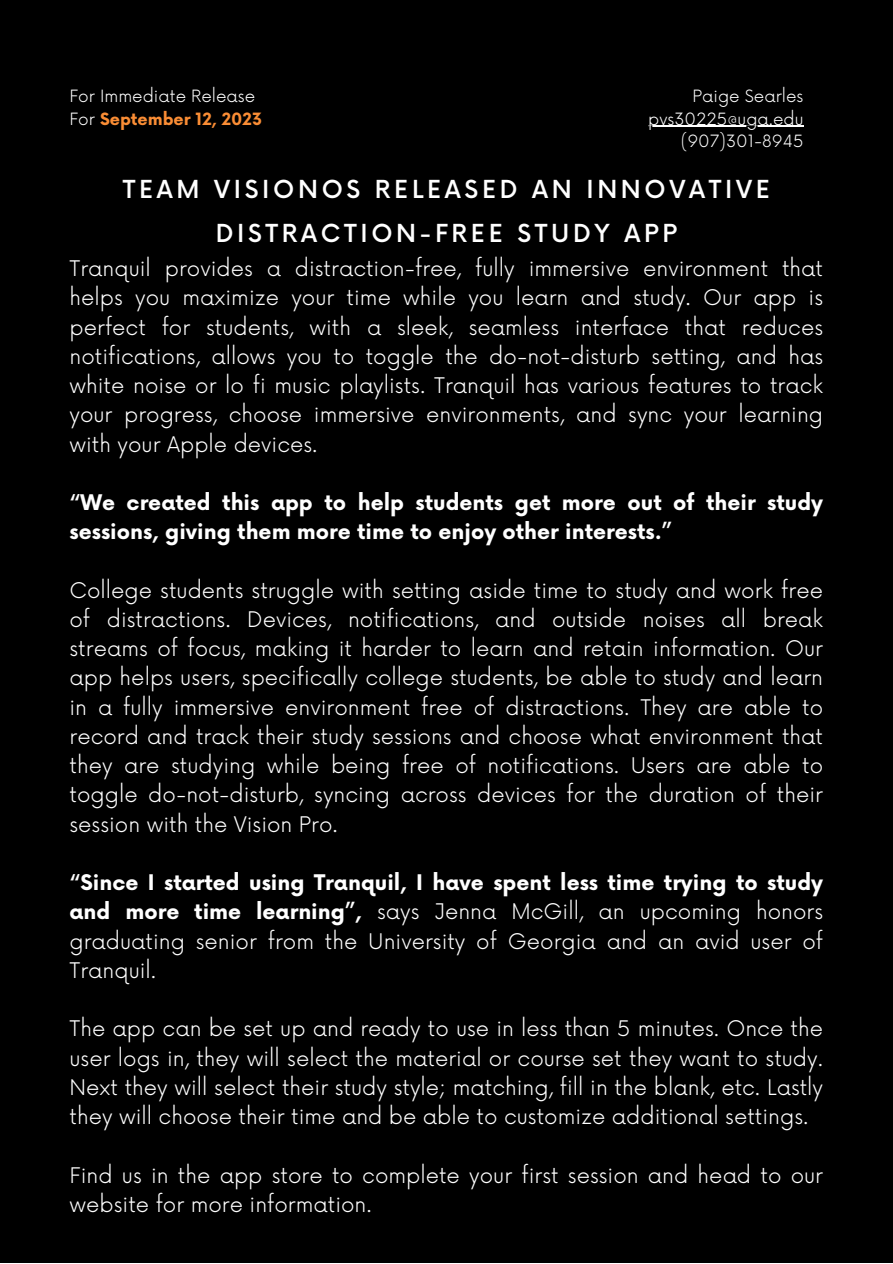
<style>
.page{position:relative;width:893px;height:1264px;background:#fff}
.page>*{position:absolute;margin:0;border:0;box-sizing:border-box;transform-origin:0 0}
.t1{font:500 24.15px/43.8px "Now";letter-spacing:.15em;color:#fff;text-align:center}
.t2{font:300 21px/29.2px "Now";color:#fff;text-align:justify}
.t3{font:700 21px/29.2px "Now";color:#fff}
.t4{font:300 16.5px "Now";color:#fff}
.t5{font:700 16.5px "Now";color:#fa8d35}
.s1{font-weight:300;color:#fff}
.s2{font-weight:700}
</style>
<div class="page">
<div style="left:0;top:0;width:892px;height:1262px;background:#000"></div>
<hr style="left:648px;top:126px;width:155px;height:1px;background:#fff">
<p class="t4" style="left:69px;top:87px;width:187px">For Immediate Release</p>
<p class="t5" style="left:69px;top:110px;width:194px"><span class="s1">For</span> September 12, 2023</p>
<p class="t4" style="left:692px;top:87px;width:112px">Paige Searles</p>
<p class="t4" style="left:648px;top:109px;width:157px">pvs30225@uga.edu</p>
<p class="t4" style="left:680px;top:132px;width:124px">(907)301-8945</p>
<p class="t1" style="left:123px;top:169px;width:648px">TEAM VISIONOS RELEASED AN INNOVATIVE<br>DISTRACTION-FREE STUDY APP</p>
<p class="t2" style="left:69px;top:255px;width:755px">Tranquil provides a distraction-free, fully immersive environment that helps you maximize your time while you learn and study. Our app is perfect for students, with a sleek, seamless interface that reduces notifications, allows you to toggle the do-not-disturb setting, and has white noise or lo fi music playlists. Tranquil has various features to track your progress, choose immersive environments, and sync your learning with your Apple devices.</p>
<p class="t3" style="left:69px;top:489px;width:755px">“We created this app to help students get more out of their study sessions, giving them more time to enjoy other interests.”</p>
<p class="t2" style="left:69px;top:576px;width:755px">College students struggle with setting aside time to study and work free of distractions. Devices, notifications, and outside noises all break streams of focus, making it harder to learn and retain information. Our app helps users, specifically college students, be able to study and learn in a fully immersive environment free of distractions. They are able to record and track their study sessions and choose what environment that they are studying while being free of notifications. Users are able to toggle do-not-disturb, syncing across devices for the duration of their session with the Vision Pro.</p>
<p class="t2" style="left:69px;top:869px;width:755px"><span class="s2">“Since I started using Tranquil, I have spent less time trying to study and more time learning”,</span> says Jenna McGill, an upcoming honors graduating senior from the University of Georgia and an avid user of Tranquil.</p>
<p class="t2" style="left:69px;top:1015px;width:755px">The app can be set up and ready to use in less than 5 minutes. Once the user logs in, they will select the material or course set they want to study.<br>Next they will select their study style; matching, fill in the blank, etc. Lastly they will choose their time and be able to customize additional settings.</p>
<p class="t2" style="left:69px;top:1161px;width:755px">Find us in the app store to complete your first session and head to our website for more information.</p>
</div>
